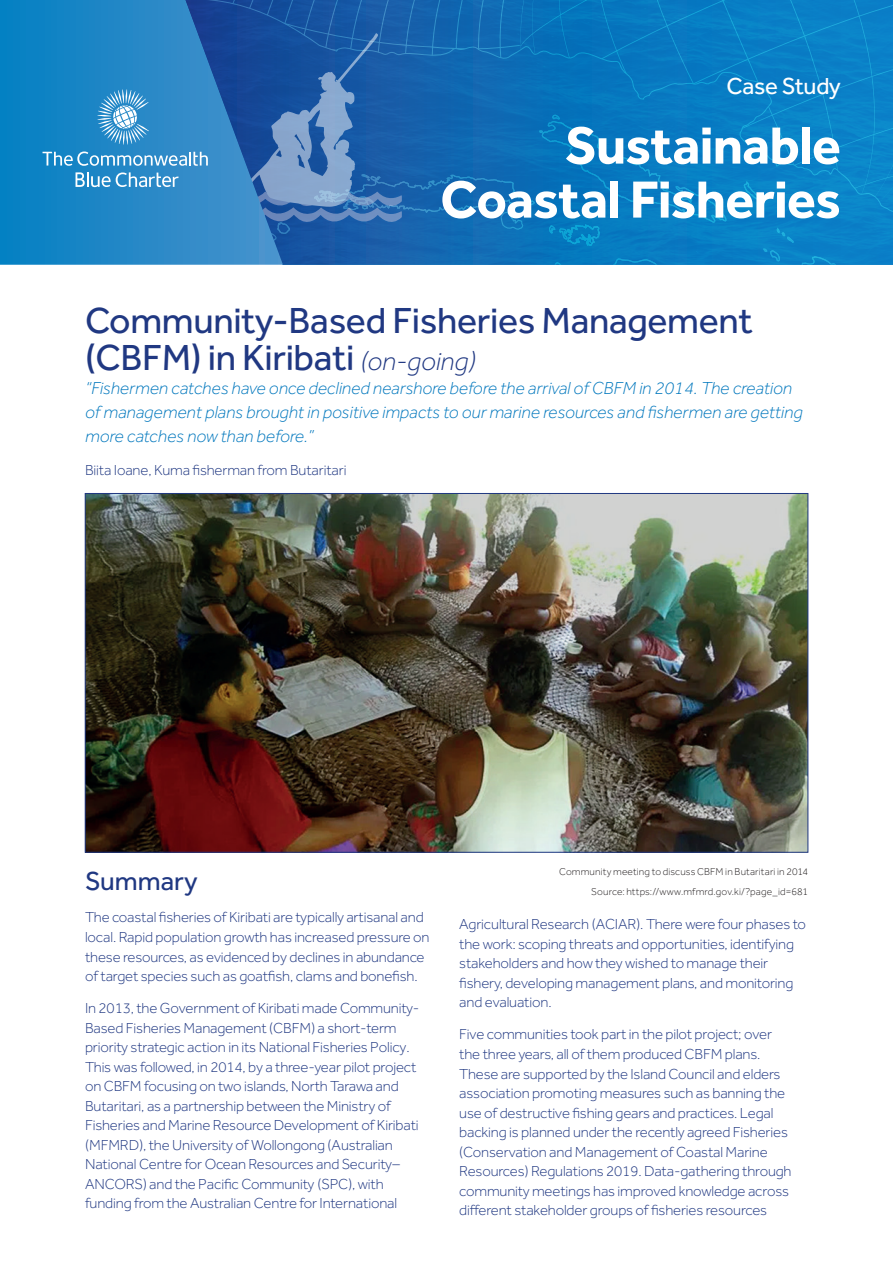
<style>
.page{position:relative;width:893px;height:1263px;background:#fff}
.page>*{position:absolute;margin:0;border:0;box-sizing:border-box;transform-origin:0 0}
.t1{font:700 54px/54px "Effra";letter-spacing:-.015em;color:#fff;text-align:right}
.t2{font:37.5px/37.5px "Effra";letter-spacing:-.01em;color:#203882}
.t3{font:27px "Effra";color:#203882}
.t4{font:24px "Effra";letter-spacing:-.01em;color:#fff}
.t5{font:italic 300 18px/24px "Effra";color:#0077bd}
.t6{font:300 15px/19.5px "Effra";letter-spacing:-.01em;color:#203882}
.t7{font:300 10.2px/20.1px "Effra";letter-spacing:.015em;color:#231f20;text-align:right}
.s1{font-weight:300;font-style:italic;font-size:27px}
</style>
<div class="page">
<div style="left:727px;top:0;width:166px;height:46px;background:#0a80c7"></div>
<svg style="left:727px;top:46px;width:166px;height:219px;background:#0a82c7"></svg>
<svg style="left:743px;top:180px;width:16px;height:20px"></svg>
<svg style="left:739px;top:227px;width:127px;height:38px;background:#0a83c7"></svg>
<div style="left:0;top:0;width:43px;height:265px;background:#0982c3"></div>
<svg style="left:43px;top:0;width:684px;height:265px;background:#1d76ba"></svg>
<img style="left:87px;top:495px;width:719px;height:355px">
<h3 class="t4" style="left:726px;top:72px;width:116px">Case Study</h3>
<h1 class="t1" style="left:440px;top:117px;width:402px">Sustainable<br>Coastal Fisheries</h1>
<h2 class="t2" style="left:85px;top:301px;width:669px">Community-Based Fisheries Management (CBFM) in Kiribati <span class="s1">(on-going)</span></h2>
<p class="t5" style="left:85px;top:376px;width:719px">“Fishermen catches have once declined nearshore before the arrival of CBFM in 2014. The creation of management plans brought in positive impacts to our marine resources and fishermen are getting more catches now than before.”</p>
<p class="t6" style="left:85px;top:460px;width:263px">Biita Ioane, Kuma fisherman from Butaritari</p>
<h3 class="t3" style="left:85px;top:865px;width:114px">Summary</h3>
<p class="t6" style="left:85px;top:908px;width:346px">The coastal fisheries of Kiribati are typically artisanal and local. Rapid population growth has increased pressure on these resources, as evidenced by declines in abundance of target species such as goatfish, clams and bonefish.</p>
<p class="t6" style="left:85px;top:998px;width:336px">In 2013, the Government of Kiribati made Community-Based Fisheries Management (CBFM) a short-term priority strategic action in its National Fisheries Policy.<br>This was followed, in 2014, by a three-year pilot project on CBFM focusing on two islands, North Tarawa and Butaritari, as a partnership between the Ministry of Fisheries and Marine Resource Development of Kiribati (MFMRD), the University of Wollongong (Australian National Centre for Ocean Resources and Security– ANCORS) and the Pacific Community (SPC), with funding from the Australian Centre for International</p>
<p class="t7" style="left:559px;top:862px;width:251px">Community meeting to discuss CBFM in Butaritari in 2014<br>Source: https://www.mfmrd.gov.ki/?page_id=681</p>
<p class="t6" style="left:459px;top:914px;width:348px">Agricultural Research (ACIAR). There were four phases to the work: scoping threats and opportunities, identifying stakeholders and how they wished to manage their fishery, developing management plans, and monitoring and evaluation.</p>
<p class="t6" style="left:459px;top:1025px;width:334px">Five communities took part in the pilot project; over the three years, all of them produced CBFM plans.<br>These are supported by the Island Council and elders association promoting measures such as banning the use of destructive fishing gears and practices. Legal backing is planned under the recently agreed Fisheries (Conservation and Management of Coastal Marine Resources) Regulations 2019. Data-gathering through community meetings has improved knowledge across different stakeholder groups of fisheries resources</p>
</div>
